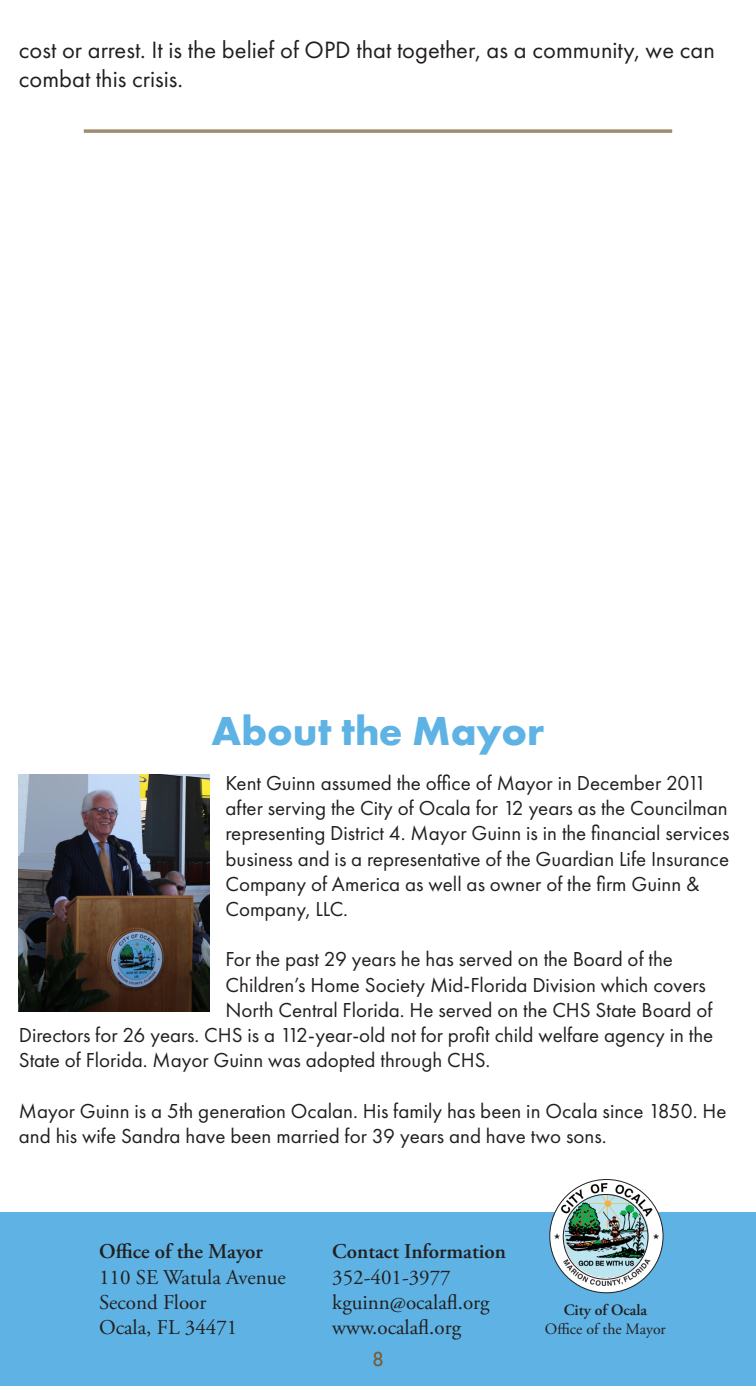
<style>
.page{position:relative;width:756px;height:1386px;background:#fff}
.page>*{position:absolute;margin:0;border:0;box-sizing:border-box;transform-origin:0 0}
.t1{font:700 42px "Futura PT";color:#5eb3e4}
.t2{font:24.5px/29.4px "Futura PT";color:#231f20}
.t3{font:21px/25.2px "Futura PT";color:#231f20}
.t4{font:21px "Adobe Garamond Pro";color:#231f20}
.t5{font:600 21px "Adobe Garamond Pro";color:#231f20}
.t6{font:21px "Futura PT";color:#756241}
.t7{font:15.75px "Adobe Garamond Pro";color:#231f20}
.t8{font:600 15.75px "Adobe Garamond Pro";color:#231f20}
</style>
<div class="page">
<div style="left:0;top:1213px;width:756px;height:173px;background:#5eb3e4"></div>
<svg style="left:84px;top:129px;width:588px;height:4px;background:#aa9a80"></svg>
<img style="left:19px;top:774px;width:191px;height:238px">
<svg style="left:550px;top:1180px;width:113px;height:113px"></svg>
<img style="left:555px;top:1183px;width:104px;height:103px">
<p class="t2" style="left:19px;top:35px;width:698px">cost or arrest. It is the belief of OPD that together, as a community, we can combat this crisis.</p>
<h1 class="t1" style="left:212px;top:704px;width:334px">About the Mayor</h1>
<p class="t3" style="left:226px;top:770px;width:506px">Kent Guinn assumed the offce of Mayor in December 2011 after serving the City of Ocala for 12 years as the Councilman representing District 4. Mayor Guinn is in the fnancial services business and is a representative of the Guardian Life Insurance Company of America as well as owner of the frm Guinn &amp; Company, LLC.</p>
<p class="t3" style="left:226px;top:947px;width:488px">For the past 29 years he has served on the Board of the<br>Children’s Home Society Mid-Florida Division which covers<br>North Central Florida. He served on the CHS State Board of</p>
<p class="t3" style="left:19px;top:1022px;width:696px">Directors for 26 years. CHS is a 112-year-old not for proft child welfare agency in the</p>
<p class="t3" style="left:19px;top:1048px;width:473px">State of Florida. Mayor Guinn was adopted through CHS.</p>
<p class="t3" style="left:19px;top:1098px;width:709px">Mayor Guinn is a 5th generation Ocalan. His family has been in Ocala since 1850. He and his wife Sandra have been married for 39 years and have two sons.</p>
<h4 class="t5" style="left:99px;top:1240px;width:165px">Ofce of the Mayor</h4>
<h4 class="t5" style="left:332px;top:1240px;width:175px">Contact Information</h4>
<p class="t4" style="left:99px;top:1264px;width:188px">110 SE Watula Avenue</p>
<p class="t4" style="left:332px;top:1264px;width:120px">352-401-3977</p>
<p class="t4" style="left:99px;top:1289px;width:109px">Second Floor</p>
<p class="t4" style="left:332px;top:1289px;width:159px">kguinn@ocalaf.org</p>
<p class="t8" style="left:564px;top:1301px;width:85px">City of Ocala</p>
<p class="t4" style="left:99px;top:1315px;width:140px">Ocala, FL 34471</p>
<p class="t4" style="left:332px;top:1315px;width:130px">www.ocalaf.org</p>
<p class="t7" style="left:545px;top:1319px;width:122px">Ofce of the Mayor</p>
<p class="t6" style="left:372px;top:1346px;width:13px">8</p>
</div>
